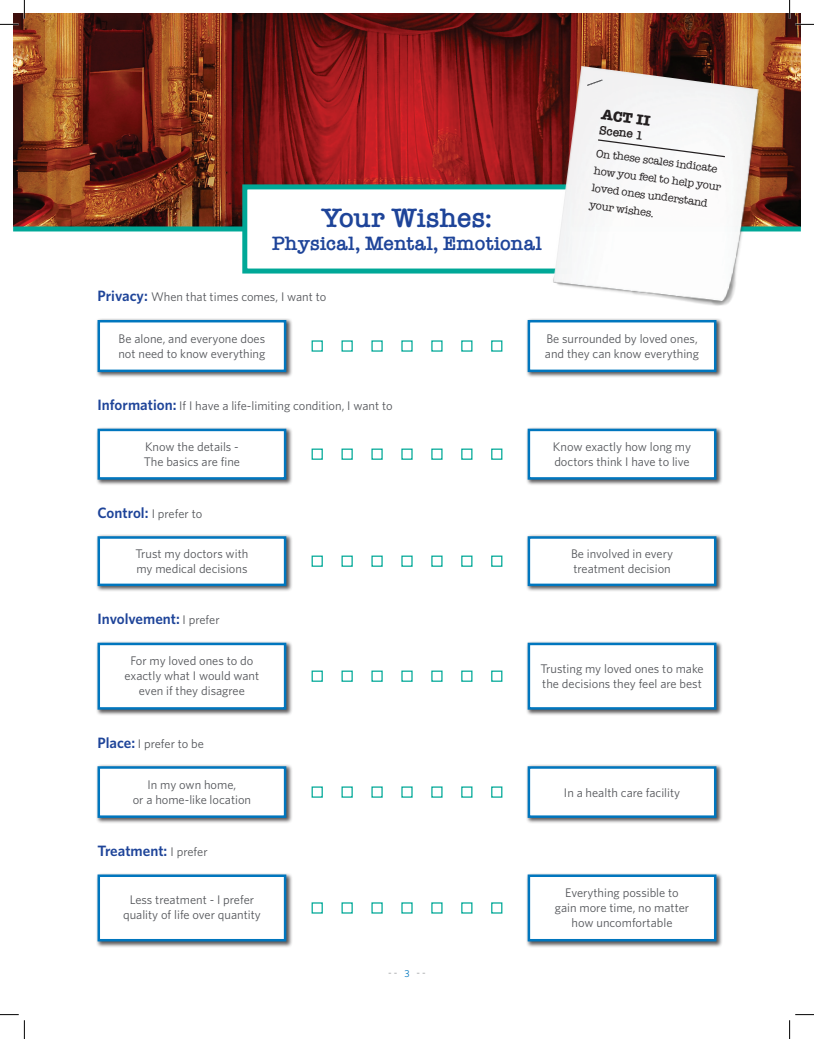
<style>
.page{position:relative;width:814px;height:1039px;background:#fff}
.page>*{position:absolute;margin:0;border:0;box-sizing:border-box;transform-origin:0 0}
.t1{font:600 27.5px "American Typewriter";letter-spacing:-.005em;color:#1e4499}
.t2{font:600 20px "American Typewriter";letter-spacing:.005em;color:#1e4499}
.t3{font:600 15px "Whitney";color:#1e4499}
.t4{font:700 14.88px "American Typewriter";color:#231f20}
.t5{font:12.5px/15px "Whitney";color:#54565a}
.t6{font:600 12.38px "American Typewriter";color:#231f20}
.t7{font:11.25px/17.5px "American Typewriter";color:#231f20}
.t8{font:10px "Whitney";color:#939598}
.s1{font-weight:600;font-size:15px;color:#1e4499}
.s2{font-weight:400;font-size:12.5px;color:#54565a}
.s3{color:#0076be}
</style>
<div class="page">
<img style="left:13px;top:13px;width:788px;height:213px">
<div style="left:13px;top:226px;width:788px;height:5px;background:#00a897"></div>
<div style="left:242px;top:184px;width:330px;height:89px;background:#fff;border:5px solid #00a897"></div>
<div style="left:311px;top:340px;width:12px;height:12px;background:#fff;border:1px solid #00a897"></div>
<svg style="left:341px;top:340px;width:12px;height:12px"></svg>
<svg style="left:371px;top:340px;width:12px;height:12px"></svg>
<svg style="left:401px;top:340px;width:11px;height:12px"></svg>
<svg style="left:431px;top:340px;width:11px;height:12px"></svg>
<svg style="left:461px;top:340px;width:11px;height:12px"></svg>
<div style="left:491px;top:340px;width:11px;height:12px;background:#fff;border:1px solid #00a897"></div>
<div style="left:95px;top:318px;width:197px;height:60px;background:#231f20;opacity:.75"></div>
<div style="left:98px;top:320px;width:188px;height:52px;background:#fff;border:2px solid #0076be"></div>
<div style="left:525px;top:318px;width:197px;height:60px;background:#231f20;opacity:.75"></div>
<div style="left:527px;top:320px;width:189px;height:52px;background:#fff;border:2px solid #0076be"></div>
<div style="left:311px;top:448px;width:12px;height:12px;background:#fff;border:1px solid #00a897"></div>
<div style="left:341px;top:448px;width:12px;height:12px;background:#fff;border:1px solid #00a897"></div>
<div style="left:371px;top:448px;width:12px;height:12px;background:#fff;border:1px solid #00a897"></div>
<div style="left:401px;top:448px;width:11px;height:12px;background:#fff;border:1px solid #00a897"></div>
<div style="left:431px;top:448px;width:11px;height:12px;background:#fff;border:1px solid #00a897"></div>
<div style="left:461px;top:448px;width:11px;height:12px;background:#fff;border:1px solid #00a897"></div>
<div style="left:491px;top:448px;width:11px;height:12px;background:#fff;border:1px solid #00a897"></div>
<div style="left:95px;top:426px;width:197px;height:60px;background:#231f20;opacity:.75"></div>
<div style="left:98px;top:429px;width:188px;height:51px;background:#fff;border:2px solid #0076be"></div>
<div style="left:525px;top:426px;width:197px;height:60px;background:#231f20;opacity:.75"></div>
<div style="left:527px;top:429px;width:189px;height:51px;background:#fff;border:2px solid #0076be"></div>
<div style="left:311px;top:555px;width:12px;height:12px;background:#fff;border:1px solid #00a897"></div>
<div style="left:341px;top:555px;width:12px;height:12px;background:#fff;border:1px solid #00a897"></div>
<div style="left:371px;top:555px;width:12px;height:12px;background:#fff;border:1px solid #00a897"></div>
<div style="left:401px;top:555px;width:11px;height:12px;background:#fff;border:1px solid #00a897"></div>
<div style="left:431px;top:555px;width:11px;height:12px;background:#fff;border:1px solid #00a897"></div>
<div style="left:461px;top:555px;width:11px;height:12px;background:#fff;border:1px solid #00a897"></div>
<div style="left:491px;top:555px;width:11px;height:12px;background:#fff;border:1px solid #00a897"></div>
<div style="left:95px;top:534px;width:197px;height:58px;background:#231f20;opacity:.75"></div>
<div style="left:98px;top:536px;width:188px;height:50px;background:#fff;border:2px solid #0076be"></div>
<div style="left:525px;top:534px;width:197px;height:58px;background:#231f20;opacity:.75"></div>
<div style="left:527px;top:536px;width:189px;height:50px;background:#fff;border:2px solid #0076be"></div>
<div style="left:311px;top:670px;width:12px;height:12px;background:#fff;border:1px solid #00a897"></div>
<div style="left:341px;top:670px;width:12px;height:12px;background:#fff;border:1px solid #00a897"></div>
<div style="left:371px;top:670px;width:12px;height:12px;background:#fff;border:1px solid #00a897"></div>
<div style="left:401px;top:670px;width:11px;height:12px;background:#fff;border:1px solid #00a897"></div>
<div style="left:431px;top:670px;width:11px;height:12px;background:#fff;border:1px solid #00a897"></div>
<div style="left:461px;top:670px;width:11px;height:12px;background:#fff;border:1px solid #00a897"></div>
<div style="left:491px;top:670px;width:11px;height:12px;background:#fff;border:1px solid #00a897"></div>
<div style="left:95px;top:640px;width:197px;height:76px;background:#231f20;opacity:.75"></div>
<div style="left:98px;top:643px;width:188px;height:67px;background:#fff;border:2px solid #0076be"></div>
<div style="left:525px;top:640px;width:197px;height:76px;background:#231f20;opacity:.75"></div>
<div style="left:527px;top:643px;width:189px;height:67px;background:#fff;border:2px solid #0076be"></div>
<div style="left:311px;top:786px;width:12px;height:12px;background:#fff;border:1px solid #00a897"></div>
<svg style="left:341px;top:786px;width:12px;height:12px"></svg>
<svg style="left:371px;top:786px;width:12px;height:12px"></svg>
<svg style="left:401px;top:786px;width:11px;height:12px"></svg>
<svg style="left:431px;top:786px;width:11px;height:12px"></svg>
<svg style="left:461px;top:786px;width:11px;height:12px"></svg>
<div style="left:491px;top:786px;width:11px;height:12px;background:#fff;border:1px solid #00a897"></div>
<div style="left:95px;top:764px;width:197px;height:60px;background:#231f20;opacity:.75"></div>
<div style="left:98px;top:766px;width:188px;height:52px;background:#fff;border:2px solid #0076be"></div>
<div style="left:525px;top:764px;width:197px;height:60px;background:#231f20;opacity:.75"></div>
<div style="left:527px;top:766px;width:189px;height:52px;background:#fff;border:2px solid #0076be"></div>
<div style="left:311px;top:902px;width:12px;height:11px;background:#fff;border:1px solid #00a897"></div>
<svg style="left:341px;top:902px;width:12px;height:11px"></svg>
<svg style="left:371px;top:902px;width:12px;height:11px"></svg>
<svg style="left:401px;top:902px;width:11px;height:11px"></svg>
<svg style="left:431px;top:902px;width:11px;height:11px"></svg>
<svg style="left:461px;top:902px;width:11px;height:11px"></svg>
<div style="left:491px;top:902px;width:11px;height:11px;background:#fff;border:1px solid #00a897"></div>
<div style="left:95px;top:872px;width:197px;height:75px;background:#231f20;opacity:.75"></div>
<div style="left:98px;top:874px;width:188px;height:67px;background:#fff;border:2px solid #0076be"></div>
<div style="left:525px;top:872px;width:197px;height:75px;background:#231f20;opacity:.75"></div>
<div style="left:527px;top:874px;width:189px;height:67px;background:#fff;border:2px solid #0076be"></div>
<img style="left:551px;top:66px;width:216px;height:240px">
<svg style="left:587px;top:79px;width:16px;height:7px"></svg>
<svg style="left:597px;top:139px;width:129px;height:19px"></svg>
<svg style="left:0;top:0;width:25px;height:25px"></svg>
<svg style="left:0;top:1014px;width:25px;height:25px"></svg>
<svg style="left:789px;top:0;width:25px;height:25px"></svg>
<svg style="left:789px;top:1014px;width:25px;height:25px"></svg>
<p class="t4" style="left:603px;top:101px;width:51px;rotate:7deg">ACT II</p>
<p class="t6" style="left:600px;top:120px;width:46px;rotate:7deg">Scene 1</p>
<p class="t7" style="left:598px;top:143px;width:130px;rotate:8deg">On these scales indicate how you feel to help your loved ones understand your wishes.</p>
<h1 class="t1" style="left:322px;top:197px;width:172px">Your Wishes:</h1>
<h2 class="t2" style="left:272px;top:228px;width:271px">Physical, Mental, Emotional</h2>
<p class="t5" style="left:98px;top:289px;width:230px"><span class="s1">Privacy:</span> When that times comes, I want to</p>
<p class="t5" style="left:118px;top:331px;width:148px">Be alone, and everyone does not need to know everything</p>
<p class="t5" style="left:545px;top:331px;width:156px">Be surrounded by loved ones, and they can know everything</p>
<p class="t5" style="left:98px;top:398px;width:297px"><span class="s1">Information:</span> If I have a life-limiting condition, I want to</p>
<p class="t5" style="left:144px;top:439px;width:98px">Know the details -<br>The basics are fine</p>
<p class="t5" style="left:553px;top:439px;width:140px">Know exactly how long my doctors think I have to live</p>
<p class="t5" style="left:98px;top:505px;width:106px"><span class="s1">Control:</span> I prefer to</p>
<p class="t5" style="left:135px;top:546px;width:114px">Trust my doctors with my medical decisions</p>
<p class="t5" style="left:571px;top:546px;width:104px">Be involved in every treatment decision</p>
<p class="t3" style="left:98px;top:610px;width:124px">Involvement: <span class="s2">I prefer</span></p>
<p class="t5" style="left:125px;top:653px;width:136px;text-align:center">For my loved ones to do exactly what I would want even if they disagree</p>
<p class="t5" style="left:540px;top:660px;width:165px">Trusting my loved ones to make the decisions they feel are best</p>
<p class="t5" style="left:98px;top:735px;width:108px"><span class="s1">Place:</span> I prefer to be</p>
<p class="t5" style="left:133px;top:777px;width:120px;text-align:center">In my own home,<br>or a home-like location</p>
<p class="t5" style="left:564px;top:784px;width:118px">In a health care facility</p>
<p class="t3" style="left:98px;top:841px;width:112px">Treatment: <span class="s2">I prefer</span></p>
<p class="t5" style="left:123px;top:892px;width:139px;text-align:center">Less treatment - I prefer quality of life over quantity</p>
<p class="t5" style="left:555px;top:885px;width:136px;text-align:center">Everything possible to gain more time, no matter how uncomfortable</p>
<p class="t8" style="left:388px;top:966px;width:39px">- - <span class="s3">3</span> - -</p>
</div>
